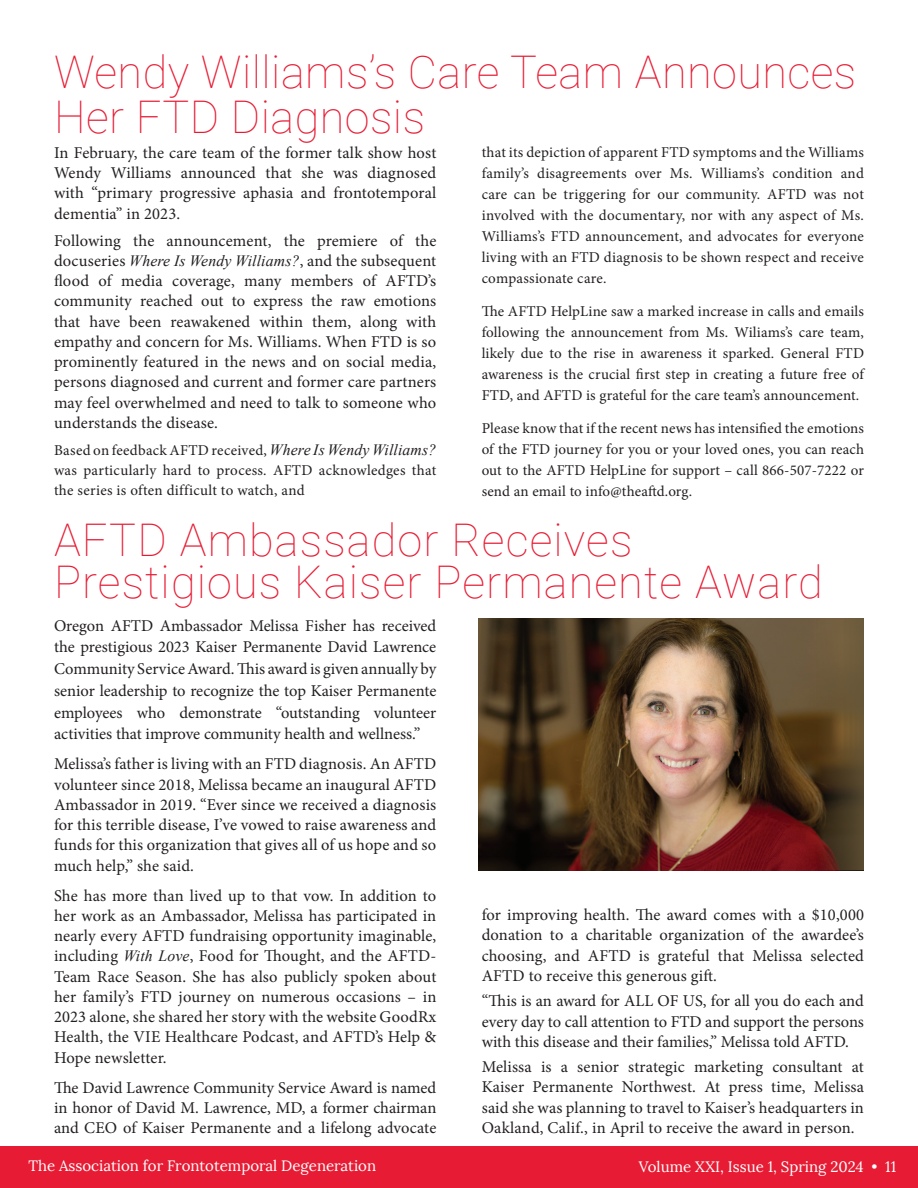
<style>
.page{position:relative;width:918px;height:1188px;background:#fff}
.page>*{position:absolute;margin:0;border:0;box-sizing:border-box;transform-origin:0 0}
.t1{font:100 45px/45px "Roboto";letter-spacing:.025em;color:#e71c34}
.t2{font:16.5px/20.2px "Minion Pro";letter-spacing:.005em;color:#231f20;text-align:justify}
.t3{font:15px/21px "Minion Pro";letter-spacing:.015em;color:#231f20;text-align:justify}
.t4{font:15px "Lora";color:#fff}
.s1{font-family:"Times New Roman";font-style:italic;font-size:15.75px}
</style>
<div class="page">
<div style="left:0;top:1146px;width:918px;height:42px;background:#e71c34"></div>
<img style="left:479px;top:619px;width:337px;height:251px">
<svg style="left:816px;top:619px;width:48px;height:251px;background:#5b462a"></svg>
<h1 class="t1" style="left:54px;top:48px;width:804px">Wendy Williams’s Care Team Announces<br>Her FTD Diagnosis</h1>
<p class="t2" style="left:54px;top:142px;width:384px">In February, the care team of the former talk show host Wendy Williams announced that she was diagnosed with “primary progressive aphasia and frontotemporal dementia” in 2023.</p>
<p class="t2" style="left:54px;top:230px;width:384px">Following the announcement, the premiere of the docuseries <span class="s1">Where Is Wendy Williams?</span>, and the subsequent flood of media coverage, many members of AFTD’s community reached out to express the raw emotions that have been reawakened within them, along with empathy and concern for Ms. Williams. When FTD is so prominently featured in the news and on social media, persons diagnosed and current and former care partners may feel overwhelmed and need to talk to someone who understands the disease.</p>
<p class="t3" style="left:54px;top:440px;width:384px;line-height:20.2px">Based on feedback AFTD received, <span class="s1">Where Is Wendy Williams? </span>was particularly hard to process. AFTD acknowledges that the series is often difficult to watch, and</p>
<p class="t3" style="left:482px;top:141px;width:384px">that its depiction of apparent FTD symptoms and the Williams family’s disagreements over Ms. Williams’s condition and care can be triggering for our community. AFTD was not involved with the documentary, nor with any aspect of Ms.<br>Williams’s FTD announcement, and advocates for everyone living with an FTD diagnosis to be shown respect and receive compassionate care.</p>
<p class="t3" style="left:482px;top:300px;width:384px">The AFTD HelpLine saw a marked increase in calls and emails following the announcement from Ms. Wiliams’s care team, likely due to the rise in awareness it sparked. General FTD awareness is the crucial first step in creating a future free of FTD, and AFTD is grateful for the care team’s announcement.</p>
<p class="t3" style="left:482px;top:417px;width:384px">Please know that if the recent news has intensified the emotions of the FTD journey for you or your loved ones, you can reach out to the AFTD HelpLine for support – call 866-507-7222 or send an email to info@theaftd.org.</p>
<h1 class="t1" style="left:54px;top:518px;width:770px;line-height:42px">AFTD Ambassador Receives<br>Prestigious Kaiser Permanente Award</h1>
<p class="t2" style="left:54px;top:615px;width:384px;line-height:21.8px">Oregon AFTD Ambassador Melissa Fisher has received the prestigious 2023 Kaiser Permanente David Lawrence Community Service Award. This award is given annually by senior leadership to recognize the top Kaiser Permanente employees who demonstrate “outstanding volunteer activities that improve community health and wellness.”</p>
<p class="t2" style="left:54px;top:754px;width:384px">Melissa’s father is living with an FTD diagnosis. An AFTD volunteer since 2018, Melissa became an inaugural AFTD Ambassador in 2019. “Ever since we received a diagnosis for this terrible disease, I’ve vowed to raise awareness and funds for this organization that gives all of us hope and so much help,” she said.</p>
<p class="t2" style="left:54px;top:885px;width:384px">She has more than lived up to that vow. In addition to her work as an Ambassador, Melissa has participated in nearly every AFTD fundraising opportunity imaginable, including <span class="s1">With Love</span>, Food for Thought, and the AFTD-Team Race Season. She has also publicly spoken about her family’s FTD journey on numerous occasions – in 2023 alone, she shared her story with the website GoodRx Health, the VIE Healthcare Podcast, and AFTD’s Help &amp; Hope newsletter.</p>
<p class="t2" style="left:54px;top:1077px;width:384px">The David Lawrence Community Service Award is named in honor of David M. Lawrence, MD, a former chairman and CEO of Kaiser Permanente and a lifelong advocate</p>
<p class="t2" style="left:482px;top:905px;width:384px">for improving health. The award comes with a $10,000 donation to a charitable organization of the awardee’s choosing, and AFTD is grateful that Melissa selected AFTD to receive this generous gift.</p>
<p class="t2" style="left:482px;top:991px;width:384px">“This is an award for ALL OF US, for all you do each and every day to call attention to FTD and support the persons with this disease and their families,” Melissa told AFTD.</p>
<p class="t2" style="left:482px;top:1057px;width:384px">Melissa is a senior strategic marketing consultant at Kaiser Permanente Northwest. At press time, Melissa said she was planning to travel to Kaiser’s headquarters in Oakland, Calif., in April to receive the award in person.</p>
<p class="t4" style="left:29px;top:1156px;width:349px">The Association for Frontotemporal Degeneration</p>
<p class="t4" style="left:639px;top:1157px;width:259px">Volume XXI, Issue 1, Spring 2024 • 11</p>
</div>
